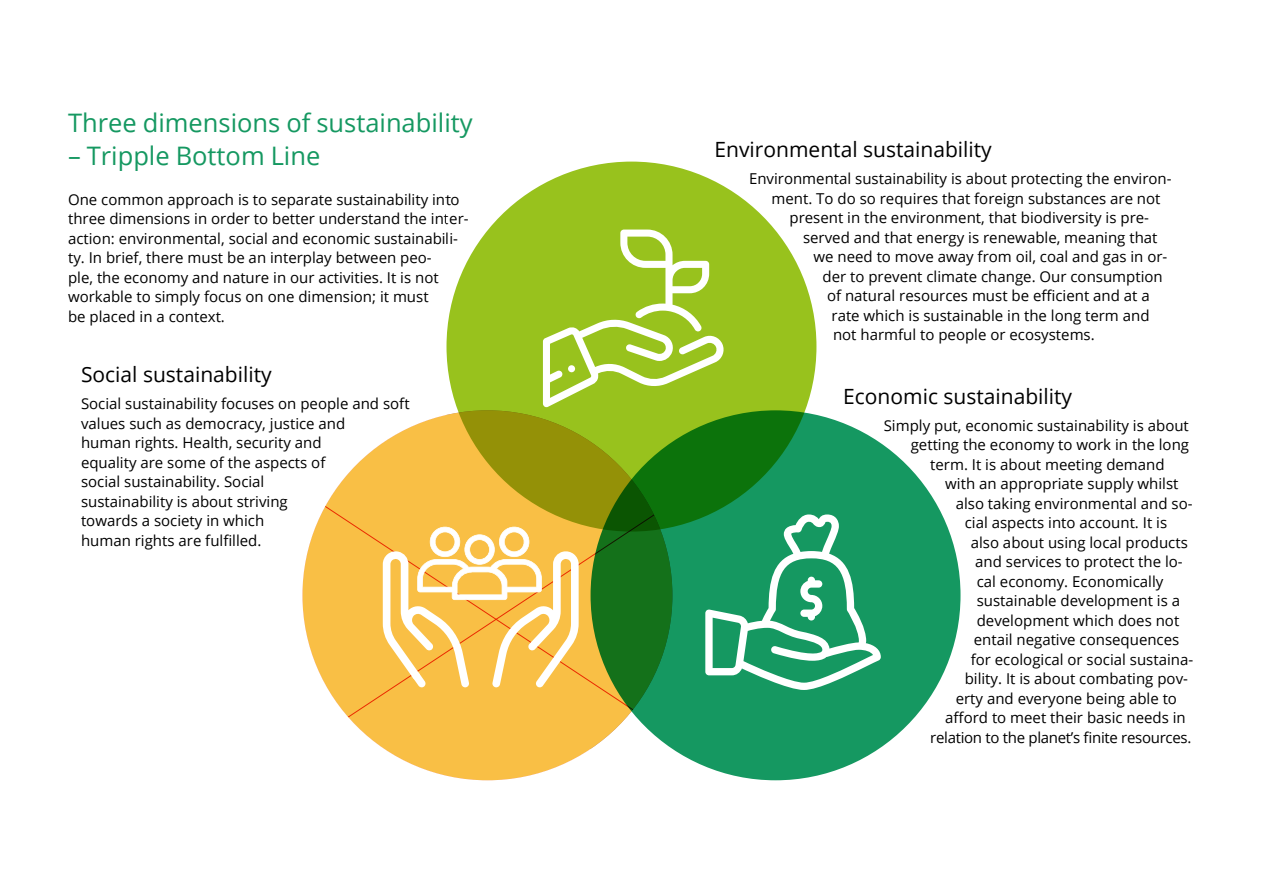
<style>
.page{position:relative;width:1263px;height:893px;background:#fff}
.page>*{position:absolute;margin:0;border:0;box-sizing:border-box;transform-origin:0 0}
.t1{font:25.5px "Open Sans";color:#159861}
.t2{font:21px "Open Sans";color:#000}
.t3{font:15px/19.5px "Open Sans";color:#000}
.t4{font:15px "Open Sans";letter-spacing:-.02em;color:#000}
</style>
<div class="page">
<svg style="left:302px;top:412px;width:370px;height:368px"></svg>
<svg style="left:590px;top:410px;width:370px;height:370px;background:#159053"></svg>
<svg style="left:446px;top:162px;width:370px;height:369px;background:#7fac16"></svg>
<svg style="left:705px;top:514px;width:176px;height:176px"></svg>
<svg style="left:543px;top:230px;width:182px;height:177px"></svg>
<svg style="left:383px;top:527px;width:196px;height:160px"></svg>
<h1 class="t1" style="left:68px;top:105px;width:406px">Three dimensions of sustainability</h1>
<h1 class="t1" style="left:68px;top:138px;width:254px">– Tripple Bottom Line</h1>
<p class="t3" style="left:68px;top:189px;width:402px">One common approach is to separate sustainability into three dimensions in order to better understand the inter&shy;action: environmental, social and economic sustainabili&shy;ty. In brief, there must be an interplay between peo-<br>ple, the economy and nature in our activities. It is not workable to simply focus on one dimension; it must<br>be placed in a context.</p>
<h2 class="t2" style="left:714px;top:135px;width:279px">Environmental sustainability</h2>
<p class="t3" style="left:749px;top:169px;width:424px">Environmental sustainability is about protecting the environ-</p>
<p class="t3" style="left:771px;top:188px;width:390px">ment. To do so requires that foreign substances are not</p>
<p class="t3" style="left:789px;top:208px;width:361px">present in the environment, that biodiversity is pre-</p>
<p class="t3" style="left:803px;top:227px;width:356px">served and that energy is renewable, meaning that</p>
<p class="t3" style="left:813px;top:247px;width:355px">we need to move away from oil, coal and gas in or-</p>
<p class="t3" style="left:822px;top:266px;width:342px">der to prevent climate change. Our consumption</p>
<p class="t3" style="left:827px;top:286px;width:324px">of natural resources must be efficient and at a</p>
<p class="t3" style="left:831px;top:305px;width:319px">rate which is sustainable in the long term and</p>
<p class="t3" style="left:833px;top:325px;width:263px">not harmful to people or ecosystems.</p>
<h2 class="t2" style="left:81px;top:360px;width:192px">Social sustainability</h2>
<p class="t3" style="left:81px;top:394px;width:330px">Social sustainability focuses on people and soft values such as democracy, justice and<br>human rights. Health, security and<br>equality are some of the aspects of<br>social sustainability. Social<br>sustainability is about striving<br>towards a society in which<br>human rights are fulfilled.</p>
<h2 class="t2" style="left:843px;top:382px;width:230px">Economic sustainability</h2>
<p class="t3" style="left:884px;top:415px;width:307px">Simply put, economic sustainability is about</p>
<p class="t3" style="left:911px;top:435px;width:280px">getting the economy to work in the long</p>
<p class="t3" style="left:930px;top:454px;width:236px">term. It is about meeting demand</p>
<p class="t3" style="left:945px;top:474px;width:235px">with an appropriate supply whilst</p>
<p class="t3" style="left:956px;top:493px;width:238px">also taking environmental and so-</p>
<p class="t3" style="left:965px;top:513px;width:204px">cial aspects into account. It is</p>
<p class="t3" style="left:971px;top:532px;width:219px">also about using local products</p>
<p class="t3" style="left:975px;top:552px;width:209px">and services to protect the lo-</p>
<p class="t3" style="left:977px;top:571px;width:188px">cal economy. Economically</p>
<p class="t3" style="left:977px;top:591px;width:205px">sustainable development is a</p>
<p class="t3" style="left:977px;top:610px;width:204px">development which does not</p>
<p class="t3" style="left:974px;top:630px;width:207px">entail negative consequences</p>
<p class="t3" style="left:971px;top:649px;width:224px">for ecological or social sustaina-</p>
<p class="t3" style="left:965px;top:669px;width:225px">bility. It is about combating pov-</p>
<p class="t3" style="left:956px;top:688px;width:223px">erty and everyone being able to</p>
<p class="t3" style="left:945px;top:708px;width:242px">afford to meet their basic needs in</p>
<p class="t4" style="left:930px;top:727px;width:263px">relation to the planet’s finite resources.</p>
</div>
